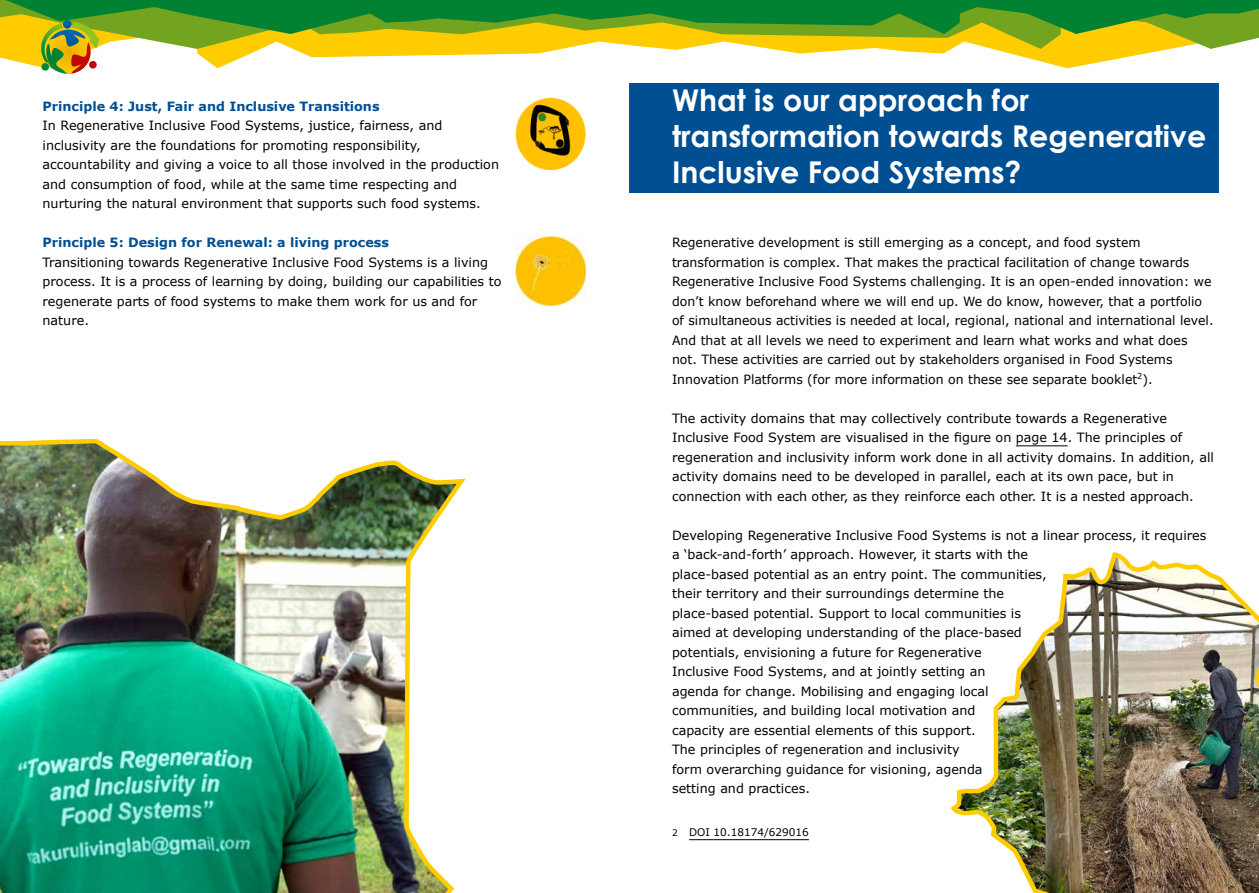
<style>
.page{position:relative;width:1259px;height:893px;background:#fff}
.page>*{position:absolute;margin:0;border:0;box-sizing:border-box;transform-origin:0 0}
.H1_Kop{font:700 30px/36px "Century Gothic";color:#fff}
.Platte_tekst{font:12.75px/19.5px "Verdana";color:#000}
.H3_Tussenkop_bold{font:700 12.75px "Verdana";color:#004f92}
.Eind_en_voetnoten{font:10.5px "Verdana";color:#000}
.s1{font-size:9px}
</style>
<div class="page">
<div style="left:629px;top:84px;width:590px;height:109px;background:#004f92"></div>
<svg style="left:689px;top:839px;width:24px;height:1px"></svg>
<hr style="left:713px;top:839px;width:96px;height:1px;background:#000">
<hr style="left:1016px;top:445px;width:51px;height:1px;background:#000">
<svg style="left:0;top:0;width:1259px;height:74px"></svg>
<img style="left:0;top:438px;width:466px;height:455px">
<img style="left:516px;top:97px;width:71px;height:72px">
<img style="left:516px;top:234px;width:69px;height:71px">
<img style="left:950px;top:552px;width:309px;height:341px">
<h3 class="H3_Tussenkop_bold" style="left:43px;top:98px;width:338px">Principle 4: Just, Fair and Inclusive Transitions</h3>
<p class="Platte_tekst" style="left:43px;top:116px;width:458px">In Regenerative Inclusive Food Systems, justice, fairness, and inclusivity are the foundations for promoting responsibility, accountability and giving a voice to all those involved in the production and consumption of food, while at the same time respecting and nurturing the natural environment that supports such food systems.</p>
<h3 class="H3_Tussenkop_bold" style="left:43px;top:234px;width:348px">Principle 5: Design for Renewal: a living process</h3>
<p class="Platte_tekst" style="left:43px;top:252px;width:460px">Transitioning towards Regenerative Inclusive Food Systems is a living process. It is a process of learning by doing, building our capabilities to regenerate parts of food systems to make them work for us and for nature.</p>
<h1 class="H1_Kop" style="left:672px;top:80px;width:536px">What is our approach for transformation towards Regenerative<br>Inclusive Food Systems?</h1>
<p class="Platte_tekst" style="left:672px;top:233px;width:543px">Regenerative development is still emerging as a concept, and food system transformation is complex. That makes the practical facilitation of change towards Regenerative Inclusive Food Systems challenging. It is an open-ended innovation: we don’t know beforehand where we will end up. We do know, however, that a portfolio of simultaneous activities is needed at local, regional, national and international level.<br>And that at all levels we need to experiment and learn what works and what does not. These activities are carried out by stakeholders organised in Food Systems Innovation Platforms (for more information on these see separate booklet<sup>2</sup>).</p>
<p class="Platte_tekst" style="left:672px;top:408px;width:543px">The activity domains that may collectively contribute towards a Regenerative Inclusive Food System are visualised in the figure on page 14. The principles of regeneration and inclusivity inform work done in all activity domains. In addition, all activity domains need to be developed in parallel, each at its own pace, but in connection with each other, as they reinforce each other. It is a nested approach.</p>
<p class="Platte_tekst" style="left:672px;top:525px;width:536px">Developing Regenerative Inclusive Food Systems is not a linear process, it requires a ‘back-and-forth’ approach. However, it starts with the<br>place-based potential as an entry point. The communities,<br>their territory and their surroundings determine the<br>place-based potential. Support to local communities is<br>aimed at developing understanding of the place-based<br>potentials, envisioning a future for Regenerative<br>Inclusive Food Systems, and at jointly setting an<br>agenda for change. Mobilising and engaging local<br>communities, and building local motivation and<br>capacity are essential elements of this support.<br>The principles of regeneration and inclusivity<br>form overarching guidance for visioning, agenda<br>setting and practices.</p>
<p class="Eind_en_voetnoten" style="left:672px;top:825px;width:138px"><span class="s1">2</span> DOI 10.18174/629016</p>
</div>
